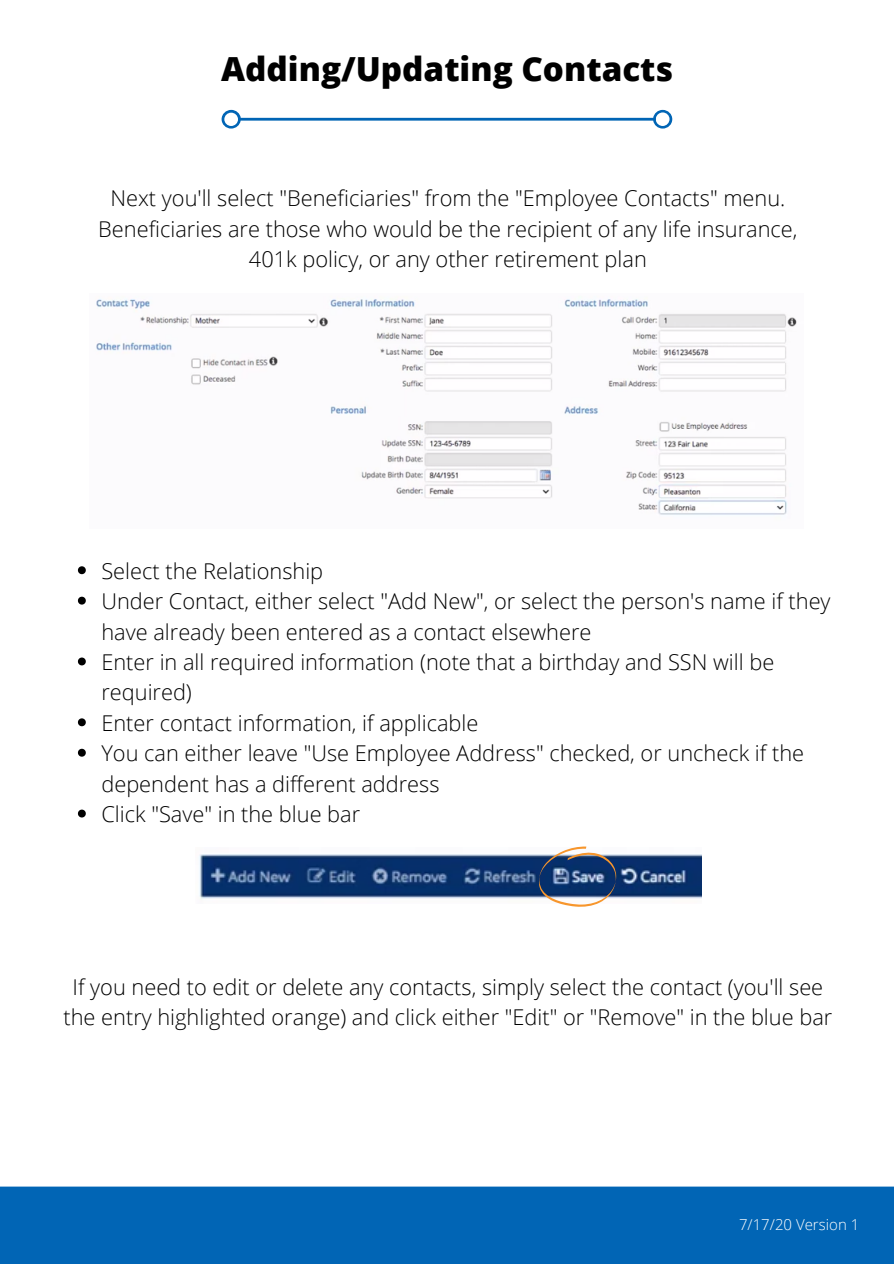
<style>
.page{position:relative;width:894px;height:1264px;background:#fff}
.page>*{position:absolute;margin:0;border:0;box-sizing:border-box;transform-origin:0 0}
.t1{font:800 33.15px "Open Sans";color:#000}
.t2{font:300 21.75px/30.5px "Open Sans";color:#000;text-align:center}
.t3{font:300 15px "Open Sans";color:#fff}
</style>
<div class="page">
<div style="left:0;top:1186px;width:893px;height:77px;background:#0165b5"></div>
<svg style="left:78px;top:566px;width:8px;height:8px"></svg>
<svg style="left:78px;top:596px;width:8px;height:8px"></svg>
<svg style="left:78px;top:657px;width:8px;height:8px"></svg>
<svg style="left:78px;top:718px;width:8px;height:8px"></svg>
<svg style="left:78px;top:748px;width:8px;height:8px"></svg>
<svg style="left:78px;top:809px;width:8px;height:8px"></svg>
<svg style="left:221px;top:110px;width:451px;height:19px"></svg>
<img style="left:199px;top:854px;width:501px;height:45px">
<svg style="left:538px;top:846px;width:78px;height:61px"></svg>
<img style="left:96px;top:299px;width:701px;height:216px">
<h1 class="t1" style="left:221px;top:45px;width:453px">Adding/Updating Contacts</h1>
<p class="t2" style="left:98px;top:182px;width:700px">Next you'll select "Beneficiaries" from the "Employee Contacts" menu.<br>Beneficiaries are those who would be the recipient of any life insurance,<br>401k policy, or any other retirement plan</p>
<p class="t2" style="left:101px;top:555px;width:730px;text-align:left">Select the Relationship<br>Under Contact, either select "Add New", or select the person's name if they have already been entered as a contact elsewhere<br>Enter in all required information (note that a birthday and SSN will be required)<br>Enter contact information, if applicable<br>You can either leave "Use Employee Address" checked, or uncheck if the dependent has a different address<br>Click "Save" in the blue bar</p>
<p class="t2" style="left:63px;top:971px;width:770px">If you need to edit or delete any contacts, simply select the contact (you'll see the entry highlighted orange) and click either "Edit" or "Remove" in the blue bar</p>
<p class="t3" style="left:738px;top:1213px;width:122px">7/17/20 Version 1</p>
</div>
